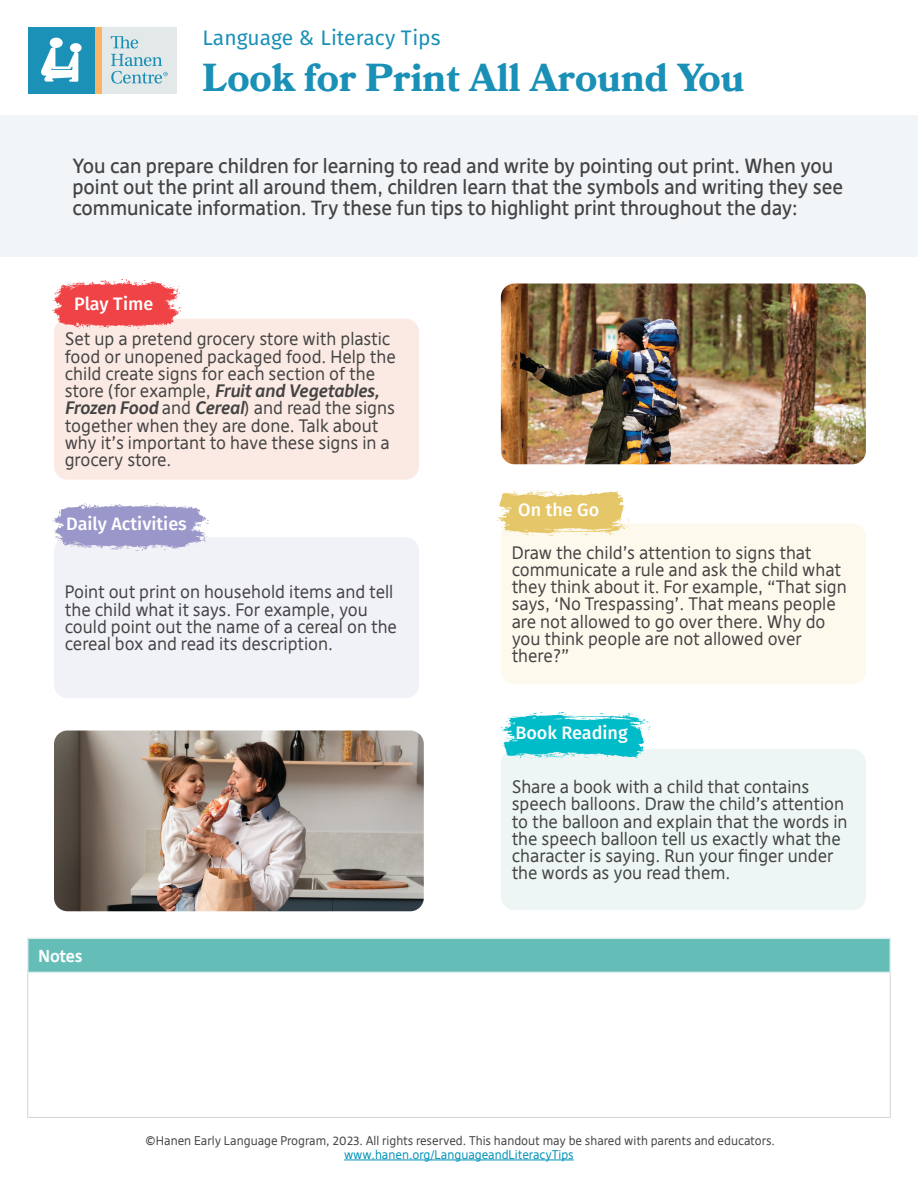
<style>
.page{position:relative;width:918px;height:1188px;background:#fff}
.page>*{position:absolute;margin:0;border:0;box-sizing:border-box;transform-origin:0 0}
.t1{font:700 39px "Bookmania";color:#1a90b7}
.Body_copy{font:21px "Fira Sans";color:#1a90b7}
.Blurb{font:500 19.5px/21px "Deja Rip";color:#434343}
.Body_copy-2{font:500 18px "Fira Sans";color:#fff}
.Body_copy-3{font:17.1px/17.2px "Deja Rip";color:#434343}
.Tips_text{font:17.1px/17.2px "Deja Rip";color:#434343}
.t2{font:700 16.5px "Deja Rip";letter-spacing:-.01em;color:#fff}
.t3{font:12px "Deja Rip";color:#434343}
.t4{font:12px "Deja Rip";color:#0092b9}
.s1{font-weight:700;font-style:italic}
</style>
<div class="page">
<div style="left:54px;top:537px;width:365px;height:161px;background:#f1f1f8;border-radius:14px"></div>
<hr style="left:344px;top:1160px;width:230px;height:1px;background:#0092b9">
<div style="left:28px;top:938px;width:862px;height:34px;background:#65bdb7"></div>
<hr style="left:27px;top:973px;width:1px;height:144px;background:#d1d3d4">
<hr style="left:890px;top:973px;width:1px;height:144px;background:#d1d3d4">
<hr style="left:27px;top:1117px;width:864px;height:1px;background:#d1d3d4">
<hr style="left:27px;top:938px;width:864px;height:1px;background:#deeeec">
<hr style="left:27px;top:939px;width:1px;height:33px;background:#deeeec">
<hr style="left:890px;top:939px;width:1px;height:33px;background:#deeeec">
<hr style="left:27px;top:972px;width:864px;height:1px;background:#deeeec">
<div style="left:0;top:116px;width:918px;height:141px;background:#f1f5f8"></div>
<div style="left:54px;top:319px;width:365px;height:161px;background:#fbe9e3;border-radius:14px"></div>
<img style="left:53px;top:280px;width:128px;height:48px">
<img style="left:53px;top:504px;width:155px;height:47px">
<div style="left:501px;top:523px;width:365px;height:161px;background:#fef9ed;border-radius:14px"></div>
<img style="left:497px;top:490px;width:132px;height:45px">
<div style="left:501px;top:749px;width:365px;height:161px;background:#edf6f4;border-radius:14px"></div>
<img style="left:501px;top:713px;width:149px;height:45px">
<img style="left:54px;top:731px;width:370px;height:180px">
<img style="left:501px;top:284px;width:365px;height:180px">
<div style="left:28px;top:27px;width:67px;height:67px;background:#1c91b7"></div>
<svg style="left:41px;top:38px;width:41px;height:44px"></svg>
<div style="left:101px;top:27px;width:76px;height:67px;background:#e3e8e8"></div>
<div style="left:95px;top:27px;width:6px;height:67px;background:#fbb467"></div>
<svg style="left:111px;top:36px;width:57px;height:48px"></svg>
<p class="Body_copy" style="left:202px;top:23px;width:240px">Language &amp; Literacy Tips</p>
<p class="t1" style="left:202px;top:55px;width:543px">Look for Print All Around You</p>
<p class="Blurb" style="left:72px;top:155px;width:772px">You can prepare children for learning to read and write by pointing out print. When you point out the print all around them, children learn that the symbols and writing they see communicate information. Try these fun tips to highlight print throughout the day:</p>
<p class="Body_copy-2" style="left:74px;top:291px;width:81px">Play Time</p>
<p class="Body_copy-3" style="left:65px;top:331px;width:333px">Set up a pretend grocery store with plastic food or unopened packaged food. Help the child create signs for each section of the store (for example, <span class="s1">Fruit and Vegetables, Frozen Food</span> and <span class="s1">Cereal</span>) and read the signs together when they are done. Talk about why it’s important to have these signs in a grocery store.</p>
<p class="Body_copy-2" style="left:66px;top:511px;width:122px">Daily Activities</p>
<p class="Body_copy-3" style="left:65px;top:584px;width:334px">Point out print on household items and tell the child what it says. For example, you could point out the name of a cereal on the cereal box and read its description.</p>
<p class="t2" style="left:39px;top:945px;width:45px">Notes</p>
<p class="Body_copy-2" style="left:518px;top:497px;width:83px">On the Go</p>
<p class="Tips_text" style="left:512px;top:544px;width:337px">Draw the child’s attention to signs that communicate a rule and ask the child what they think about it. For example, “That sign says, ‘No Trespassing’. That means people are not allowed to go over there. Why do you think people are not allowed over there?”</p>
<p class="Body_copy-2" style="left:515px;top:720px;width:114px">Book Reading</p>
<p class="Body_copy-3" style="left:512px;top:778px;width:338px">Share a book with a child that contains speech balloons. Draw the child’s attention to the balloon and explain that the words in the speech balloon tell us exactly what the character is saying. Run your finger under the words as you read them.</p>
<p class="t3" style="left:145px;top:1133px;width:631px">©Hanen Early Language Program, 2023. All rights reserved. This handout may be shared with parents and educators.</p>
<p class="t4" style="left:344px;top:1148px;width:231px">www.hanen.org/LanguageandLiteracyTips</p>
</div>
